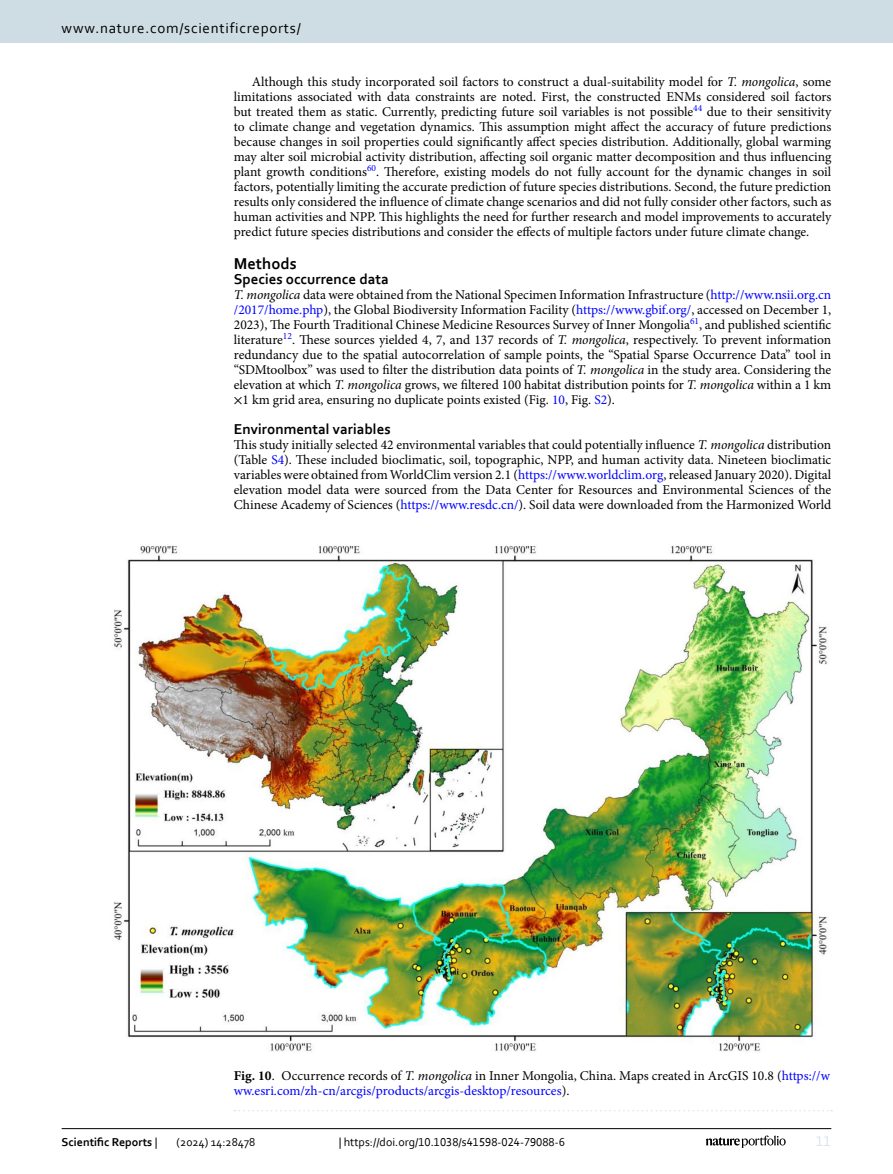
<style>
.page{position:relative;width:893px;height:1174px;background:#fff}
.page>*{position:absolute;margin:0;border:0;box-sizing:border-box;transform-origin:0 0}
.Head_1{font:700 16.5px "Corbel";color:#000}
.t1{font:15px "Corbel";letter-spacing:.05em;color:#000}
.Head_2{font:700 15px "Corbel";color:#000}
.Head_2_After_1{font:700 15px "Corbel";color:#000}
.t2{font:15px "Corbel";color:#d9e4eb}
.Body_Text{font:13.5px/15px "Minion Pro";color:#000;text-align:justify}
.Body_Text_Indent{font:13.5px/15px "Minion Pro";letter-spacing:-.005em;color:#000;text-align:justify}
.Figure_Caption{font:13.5px/15px "Minion Pro";color:#000}
.t3{font:12px "Corbel";color:#000}
.t4{font:700 12px "Corbel";color:#000}
.s1{font-style:italic}
.s2{color:#00f}
.s3{font-family:"STIX"}
.s4{font-weight:700}
.s5{font-weight:400}
</style>
<div class="page">
<img style="left:114px;top:545px;width:714px;height:506px">
<svg style="left:235px;top:1110px;width:597px;height:1px"></svg>
<hr style="left:62px;top:1128px;width:769px;height:1px;background:#000">
<svg style="left:706px;top:1135px;width:80px;height:12px"></svg>
<div style="left:0;top:0;width:893px;height:43px;background:#cedde4"></div>
<p class="t1" style="left:62px;top:18px;width:241px">www.nature.com/scientificreports/</p>
<p class="Body_Text_Indent" style="left:234px;top:74px;width:599px;text-indent:18px">Although this study incorporated soil factors to construct a dual-suitability model for <span class="s1">T. mongolica</span>, some limitations associated with data constraints are noted. First, the constructed ENMs considered soil factors but treated them as static. Currently, predicting future soil variables is not possible<sup>44</sup> due to their sensitivity to climate change and vegetation dynamics. This assumption might affect the accuracy of future predictions because changes in soil properties could significantly affect species distribution. Additionally, global warming may alter soil microbial activity distribution, affecting soil organic matter decomposition and thus influencing plant growth conditions<sup>60</sup>. Therefore, existing models do not fully account for the dynamic changes in soil factors, potentially limiting the accurate prediction of future species distributions. Second, the future prediction results only considered the influence of climate change scenarios and did not fully consider other factors, such as human activities and NPP. This highlights the need for further research and model improvements to accurately predict future species distributions and consider the effects of multiple factors under future climate change.</p>
<p class="Head_1" style="left:234px;top:253px;width:64px">Methods</p>
<p class="Head_2_After_1" style="left:234px;top:269px;width:156px">Species occurrence data</p>
<p class="Body_Text" style="left:234px;top:287px;width:599px"><span class="s1">T. mongolica</span> data were obtained from the National Specimen Information Infrastructure (<span class="s2">http://www.nsii.org.cn /2017/home.php</span>), the Global Biodiversity Information Facility (<span class="s2">https://www.gbif.org/</span>, accessed on December 1, 2023), The Fourth Traditional Chinese Medicine Resources Survey of Inner Mongolia<sup>61</sup>, and published scientific literature<sup>12</sup>. These sources yielded 4, 7, and 137 records of <span class="s1">T. mongolica</span>, respectively. To prevent information redundancy due to the spatial autocorrelation of sample points, the “Spatial Sparse Occurrence Data” tool in “SDMtoolbox” was used to filter the distribution data points of <span class="s1">T. mongolica</span> in the study area. Considering the elevation at which <span class="s1">T. mongolica</span> grows, we filtered 100 habitat distribution points for <span class="s1">T. mongolica</span> within a 1 km <span class="s3">×</span>1 km grid area, ensuring no duplicate points existed (Fig. <span class="s2">10</span>, Fig. <span class="s2">S2</span>).</p>
<p class="Head_2" style="left:234px;top:419px;width:158px">Environmental variables</p>
<p class="Body_Text" style="left:234px;top:437px;width:599px">This study initially selected 42 environmental variables that could potentially influence <span class="s1">T. mongolica</span> distribution (Table <span class="s2">S4</span>). These included bioclimatic, soil, topographic, NPP, and human activity data. Nineteen bioclimatic variables were obtained from WorldClim version 2.1 (<span class="s2">https://www.worldclim.org</span>, released January 2020). Digital elevation model data were sourced from the Data Center for Resources and Environmental Sciences of the Chinese Academy of Sciences (<span class="s2">https://www.resdc.cn/</span>). Soil data were downloaded from the Harmonized World</p>
<p class="Figure_Caption" style="left:234px;top:1068px;width:598px"><span class="s4">Fig. 10</span>. Occurrence records of <span class="s1">T. mongolica</span> in Inner Mongolia, China. Maps created in ArcGIS 10.8 (<span class="s2">https://w ww.esri.com/zh-cn/arcgis/products/arcgis-desktop/resources</span>).</p>
<p class="t4" style="left:62px;top:1134px;width:97px">Scientific Reports <span class="s5">|</span></p>
<p class="t3" style="left:177px;top:1134px;width:80px">(2024) 14:28478</p>
<p class="t3" style="left:339px;top:1134px;width:228px">| https://doi.org/10.1038/s41598-024-79088-6</p>
<p class="t2" style="left:816px;top:1132px;width:17px">11</p>
</div>
